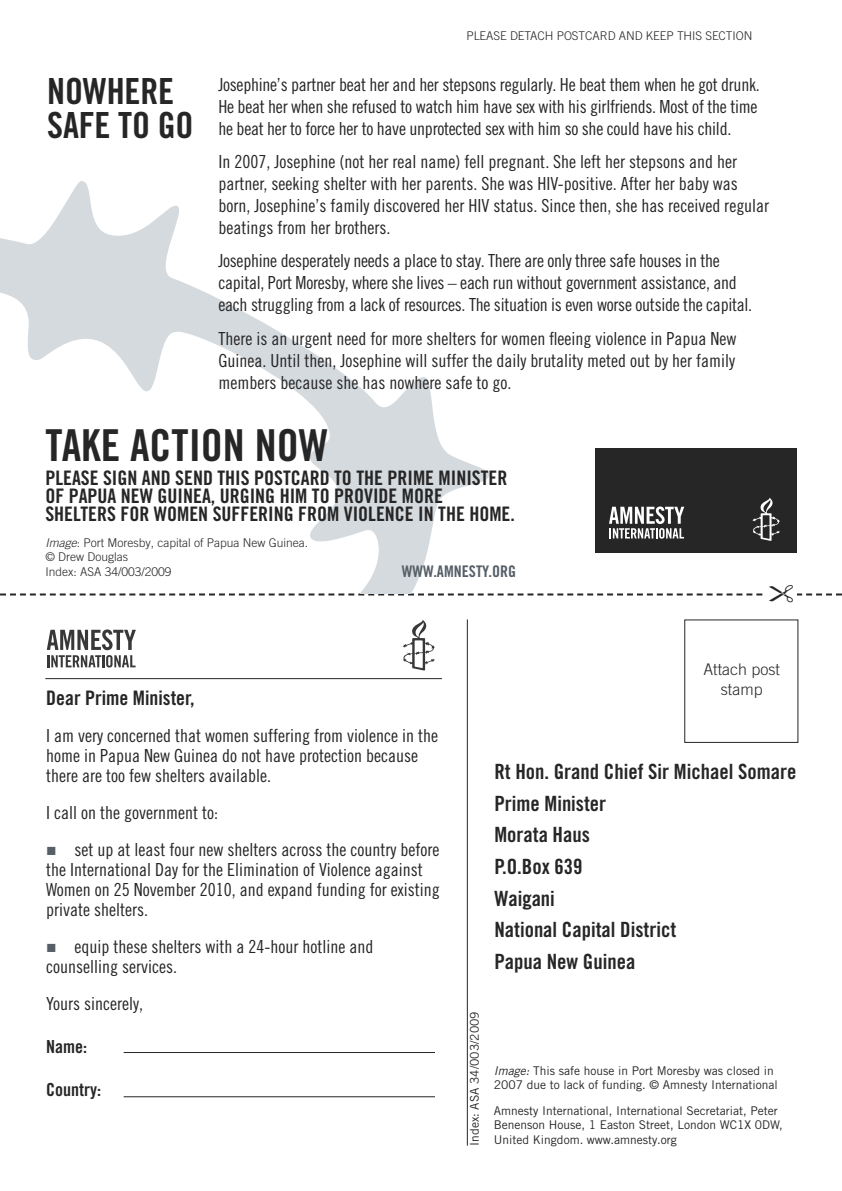
<style>
.page{position:relative;width:842px;height:1191px;background:#fff}
.page>*{position:absolute;margin:0;border:0;box-sizing:border-box;transform-origin:0 0}
.t1{font:44px "Amnesty Trade Gothic Bd Cn 20";color:#272627}
.t2{font:36px/34px "Amnesty Trade Gothic Bd Cn 20";letter-spacing:-.005em;color:#272627}
.t3{font:21px/31.6px "Amnesty Trade Gothic Bd Cn 20";color:#272627}
.t4{font:20px/18px "Amnesty Trade Gothic Bd Cn 20";color:#272627}
.t5{font:18px/22px "Amnesty Trade Gothic Cn 18";color:#272627}
.t6{font:18px "Amnesty Trade Gothic Bd Cn 20";color:#272627}
.t7{font:300 16px/20px "Amnesty Trade Gothic";color:#272627;text-align:center}
.t8{font:16px "Amnesty Trade Gothic Bd Cn 20";color:#565f67}
.t9{font:12px/14.4px "Amnesty Trade Gothic";color:#272627}
.t10{font:300 12px/14.4px "Amnesty Trade Gothic";color:#272627}
.s1{font-style:italic}
</style>
<div class="page">
<div style="left:684px;top:619px;width:114px;height:124px;border:1px solid #272627"></div>
<hr style="left:467px;top:619px;width:1px;height:526px;background:#272627">
<svg style="left:403px;top:619px;width:32px;height:51px"></svg>
<svg style="left:47px;top:629px;width:89px;height:38px"></svg>
<hr style="left:124px;top:1052px;width:311px;height:1px;background:#272627">
<hr style="left:124px;top:1096px;width:311px;height:1px;background:#272627">
<hr style="left:45px;top:678px;width:397px;height:1px;background:#272627">
<svg style="left:0;top:181px;width:489px;height:404px"></svg>
<div style="left:595px;top:448px;width:202px;height:104px;background:#272627"></div>
<svg style="left:609px;top:506px;width:75px;height:32px"></svg>
<svg style="left:752px;top:497px;width:28px;height:44px"></svg>
<svg style="left:0;top:585px;width:842px;height:11px"></svg>
<h2 class="t2" style="left:47px;top:73px;width:148px">NOWHERE<br>SAFE TO GO</h2>
<p class="t10" style="left:466px;top:28px;width:287px">PLEASE DETACH POSTCARD AND KEEP THIS SECTION</p>
<p class="t5" style="left:218px;top:73px;width:543px">Josephine’s partner beat her and her stepsons regularly. He beat them when he got drunk.<br>He beat her when she refused to watch him have sex with his girlfriends. Most of the time he beat her to force her to have unprotected sex with him so she could have his child.</p>
<p class="t5" style="left:218px;top:150px;width:552px">In 2007, Josephine (not her real name) fell pregnant. She left her stepsons and her partner, seeking shelter with her parents. She was HIV-positive. After her baby was born, Josephine’s family discovered her HIV status. Since then, she has received regular beatings from her brothers.</p>
<p class="t5" style="left:218px;top:250px;width:535px">Josephine desperately needs a place to stay. There are only three safe houses in the capital, Port Moresby, where she lives – each run without government assistance, and each struggling from a lack of resources. The situation is even worse outside the capital.</p>
<p class="t5" style="left:218px;top:327px;width:519px;text-align:justify">There is an urgent need for more shelters for women fleeing violence in Papua New Guinea. Until then, Josephine will suffer the daily brutality meted out by her family members because she has nowhere safe to go.</p>
<h1 class="t1" style="left:45px;top:419px;width:284px">TAKE ACTION NOW</h1>
<p class="t4" style="left:45px;top:469px;width:471px">PLEASE SIGN AND SEND THIS POSTCARD TO THE PRIME MINISTER<br>OF PAPUA NEW GUINEA, URGING HIM TO PROVIDE MORE<br>SHELTERS FOR WOMEN SUFFERING FROM VIOLENCE IN THE HOME.</p>
<p class="t10" style="left:45px;top:535px;width:264px"><span class="s1">Image</span>: Port Moresby, capital of Papua New Guinea. © Drew Douglas<br>Index: ASA 34/003/2009</p>
<p class="t8" style="left:402px;top:561px;width:116px">WWW.AMNESTY.ORG</p>
<p class="t4" style="left:46px;top:689px;width:150px">Dear Prime Minister,</p>
<p class="t5" style="left:46px;top:725px;width:393px;line-height:20px">I am very concerned that women suffering from violence in the home in Papua New Guinea do not have protection because there are too few shelters available.</p>
<p class="t5" style="left:75px;top:794px;width:366px;line-height:37px;text-indent:-28px">I call on the government to:<br>set up at least four new shelters across the country before</p>
<p class="t5" style="left:46px;top:859px;width:395px;line-height:20px">the International Day for the Elimination of Violence against<br>Women on 25 November 2010, and expand funding for existing private shelters.</p>
<p class="t5" style="left:46px;top:936px;width:329px;line-height:20px;text-indent:28px">equip these shelters with a 24-hour hotline and counselling services.</p>
<p class="t5" style="left:46px;top:992px;width:98px">Yours sincerely,</p>
<p class="t6" style="left:46px;top:1035px;width:42px">Name:</p>
<p class="t6" style="left:46px;top:1078px;width:56px">Country:</p>
<p class="t7" style="left:703px;top:659px;width:78px">Attach post stamp</p>
<p class="t3" style="left:494px;top:755px;width:303px">Rt Hon. Grand Chief Sir Michael Somare<br>Prime Minister<br>Morata Haus<br>P.O.Box 639<br>Waigani<br>National Capital District<br>Papua New Guinea</p>
<p class="t9" style="left:467px;top:1145px;width:136px;rotate:-90deg">Index: ASA 34/003/2009</p>
<p class="t9" style="left:494px;top:1063px;width:285px"><span class="s1">Image:</span> This safe house in Port Moresby was closed in<br>2007 due to lack of funding. © Amnesty International</p>
<p class="t9" style="left:494px;top:1103px;width:290px">Amnesty International, International Secretariat, Peter<br>Benenson House, 1 Easton Street, London WC1X 0DW,<br>United Kingdom. www.amnesty.org</p>
</div>
